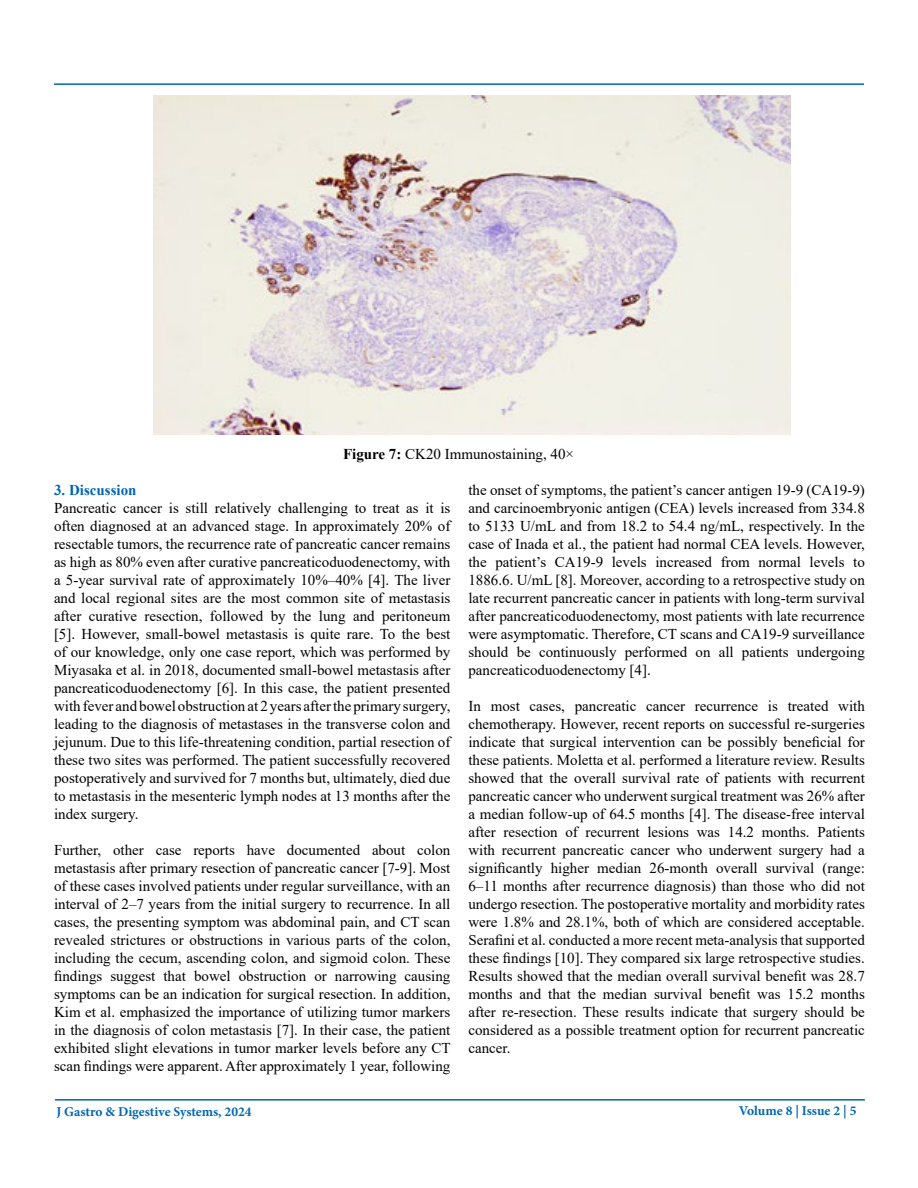
<style>
.page{position:relative;width:918px;height:1188px;background:#fff}
.page>*{position:absolute;margin:0;border:0;box-sizing:border-box;transform-origin:0 0}
.t1{font:15px/18px "Times New Roman";color:#000;text-align:justify}
.t2{font:700 15px "Times New Roman";color:#0066b3}
.t3{font:700 13.5px "Minion Pro";letter-spacing:-.005em;color:#0066b3}
.s1{font-weight:700}
</style>
<div class="page">
<hr style="left:55px;top:1099px;width:810px;height:2px;background:#0066b3">
<hr style="left:54px;top:83px;width:810px;height:2px;background:#0066b3">
<img style="left:153px;top:95px;width:638px;height:339px">
<p class="t1" style="left:343px;top:444px;width:233px"><span class="s1">Figure 7:</span> CK20 Immunostaining, 40×</p>
<p class="t2" style="left:54px;top:479px;width:84px">3. Discussion</p>
<p class="t1" style="left:54px;top:498px;width:398px">Pancreatic cancer is still relatively challenging to treat as it is often diagnosed at an advanced stage. In approximately 20% of resectable tumors, the recurrence rate of pancreatic cancer remains as high as 80% even after curative pancreaticoduodenectomy, with a 5-year survival rate of approximately 10%–40% [4]. The liver and local regional sites are the most common site of metastasis after curative resection, followed by the lung and peritoneum [5]. However, small-bowel metastasis is quite rare. To the best of our knowledge, only one case report, which was performed by Miyasaka et al. in 2018, documented small-bowel metastasis after pancreaticoduodenectomy [6]. In this case, the patient presented with fever and bowel obstruction at 2 years after the primary surgery, leading to the diagnosis of metastases in the transverse colon and jejunum. Due to this life-threatening condition, partial resection of these two sites was performed. The patient successfully recovered postoperatively and survived for 7 months but, ultimately, died due to metastasis in the mesenteric lymph nodes at 13 months after the index surgery.</p>
<p class="t1" style="left:54px;top:840px;width:398px">Further, other case reports have documented about colon metastasis after primary resection of pancreatic cancer [7-9]. Most of these cases involved patients under regular surveillance, with an interval of 2–7 years from the initial surgery to recurrence. In all cases, the presenting symptom was abdominal pain, and CT scan revealed strictures or obstructions in various parts of the colon, including the cecum, ascending colon, and sigmoid colon. These findings suggest that bowel obstruction or narrowing causing symptoms can be an indication for surgical resection. In addition, Kim et al. emphasized the importance of utilizing tumor markers in the diagnosis of colon metastasis [7]. In their case, the patient exhibited slight elevations in tumor marker levels before any CT scan findings were apparent. After approximately 1 year, following</p>
<p class="t1" style="left:468px;top:480px;width:398px">the onset of symptoms, the patient’s cancer antigen 19-9 (CA19-9) and carcinoembryonic antigen (CEA) levels increased from 334.8 to 5133 U/mL and from 18.2 to 54.4 ng/mL, respectively. In the case of Inada et al., the patient had normal CEA levels. However, the patient’s CA19-9 levels increased from normal levels to 1886.6. U/mL [8]. Moreover, according to a retrospective study on late recurrent pancreatic cancer in patients with long-term survival after pancreaticoduodenectomy, most patients with late recurrence were asymptomatic. Therefore, CT scans and CA19-9 surveillance should be continuously performed on all patients undergoing pancreaticoduodenectomy [4].</p>
<p class="t1" style="left:468px;top:696px;width:398px">In most cases, pancreatic cancer recurrence is treated with chemotherapy. However, recent reports on successful re-surgeries indicate that surgical intervention can be possibly beneficial for these patients. Moletta et al. performed a literature review. Results showed that the overall survival rate of patients with recurrent pancreatic cancer who underwent surgical treatment was 26% after a median follow-up of 64.5 months [4]. The disease-free interval after resection of recurrent lesions was 14.2 months. Patients with recurrent pancreatic cancer who underwent surgery had a significantly higher median 26-month overall survival (range:<br>6–11 months after recurrence diagnosis) than those who did not undergo resection. The postoperative mortality and morbidity rates were 1.8% and 28.1%, both of which are considered acceptable.<br>Serafini et al. conducted a more recent meta-analysis that supported these findings [10]. They compared six large retrospective studies.<br>Results showed that the median overall survival benefit was 28.7 months and that the median survival benefit was 15.2 months after re-resection. These results indicate that surgery should be considered as a possible treatment option for recurrent pancreatic cancer.</p>
<p class="t3" style="left:56px;top:1102px;width:197px">J Gastro &amp; Digestive Systems, 2024</p>
<p class="t3" style="left:739px;top:1101px;width:119px">Volume 8 | Issue 2 | 5</p>
</div>
